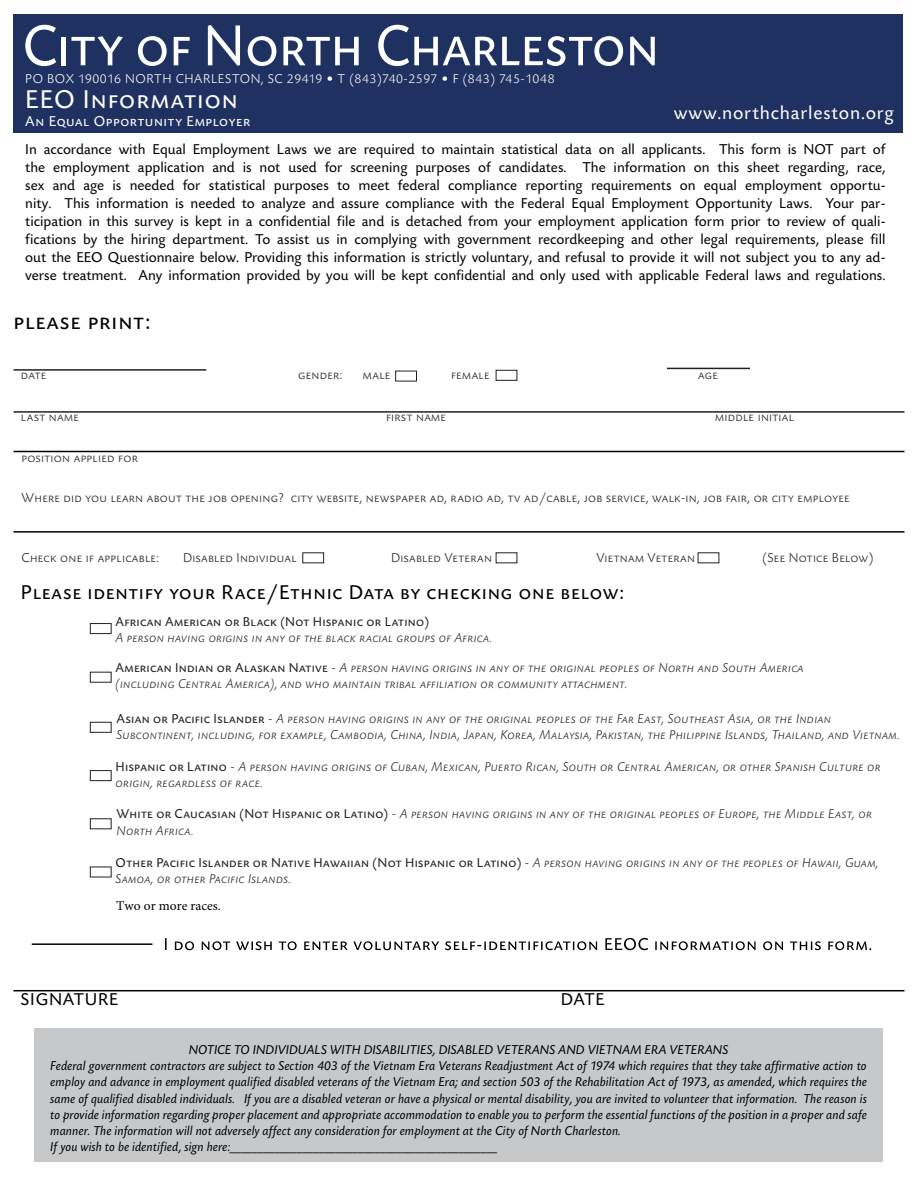
<style>
.page{position:relative;width:918px;height:1188px;background:#fff}
.page>*{position:absolute;margin:0;border:0;box-sizing:border-box;transform-origin:0 0}
.t1{font:27px "Today Sans BEFOP Reg SC";letter-spacing:.04em;color:#fff}
.t2{font:24px "Today Sans BEFOP Reg SC";letter-spacing:.04em;color:#000}
.t3{font:21px "Today Sans BEFOP Reg SC";letter-spacing:.04em;color:#000}
.t4{font:19.5px "Today Sans BEFOP";letter-spacing:.04em;color:#fff}
.t5{font:18px "Today Sans BEFOP Reg SC";letter-spacing:.04em;color:#000}
.t6{font:15px/18px "Today Sans BEFOP";color:#000;text-align:justify}
.t7{font:15px "Today Sans BEFOP Reg SC";letter-spacing:.04em;color:#fff}
.t8{font:13.5px/16.2px "Today Sans BEFOP Light Ita SC";letter-spacing:.02em;color:#231f20}
.t9{font:italic 13.5px/16.2px "Today Sans BEFOP";color:#000;text-align:justify}
.t10{font:13.5px "Today Sans BEFOP Light SC";letter-spacing:.02em;color:#231f20}
.t11{font:300 13.5px "Today Sans BEFOP";letter-spacing:.04em;color:#fff}
.t12{font:13.5px "Today Sans BEFOP Reg SC";letter-spacing:.02em;color:#231f20}
.t13{font:13.5px "Minion Pro";color:#000}
.s1{font-family:"Today Sans BEFOP Light SC";font-weight:400}
.s2{font-family:"Today Sans BEFOP Reg SC"}
.s3{font-family:"Today Sans BEFOP Light SC"}
</style>
<div class="page">
<hr style="left:14px;top:411px;width:890px;height:2px;background:#231f20">
<hr style="left:14px;top:451px;width:890px;height:1px;background:#000">
<hr style="left:14px;top:369px;width:192px;height:2px;background:#231f20">
<div style="left:35px;top:1028px;width:848px;height:134px;background:#c7c8ca"></div>
<div style="left:14px;top:14px;width:889px;height:119px;background:#1e3160"></div>
<svg style="left:25px;top:25px;width:31px;height:41px"></svg>
<hr style="left:62px;top:37px;width:4px;height:28px;background:#fff">
<svg style="left:71px;top:36px;width:52px;height:29px"></svg>
<svg style="left:138px;top:36px;width:29px;height:30px"></svg>
<svg style="left:174px;top:37px;width:16px;height:28px"></svg>
<svg style="left:208px;top:25px;width:32px;height:41px"></svg>
<svg style="left:248px;top:36px;width:28px;height:30px"></svg>
<svg style="left:283px;top:37px;width:76px;height:28px"></svg>
<svg style="left:378px;top:25px;width:245px;height:41px"></svg>
<svg style="left:630px;top:36px;width:25px;height:30px"></svg>
<div style="left:395px;top:371px;width:22px;height:10px;border:1px solid #231f20"></div>
<div style="left:496px;top:370px;width:21px;height:11px;border:1px solid #231f20"></div>
<hr style="left:667px;top:368px;width:83px;height:1px;background:#231f20">
<hr style="left:14px;top:531px;width:890px;height:2px;background:#000">
<svg style="left:165px;top:938px;width:706px;height:12px"></svg>
<hr style="left:32px;top:943px;width:120px;height:2px;background:#000">
<div style="left:90px;top:623px;width:22px;height:11px;border:1px solid #231f20"></div>
<div style="left:90px;top:722px;width:22px;height:11px;border:1px solid #231f20"></div>
<div style="left:90px;top:770px;width:22px;height:11px;border:1px solid #231f20"></div>
<hr style="left:14px;top:990px;width:890px;height:1px;background:#000">
<p class="t11" style="left:25px;top:72px;width:531px"><span class="s1">PO BOX</span> 190016 <span class="s1">NORTH CHARLESTON, SC</span> 29419 • T (843)740-2597 • F (843) 745-1048</p>
<p class="t1" style="left:25px;top:85px;width:214px">EEO Information</p>
<p class="t7" style="left:25px;top:114px;width:226px">An Equal Opportunity Employer</p>
<p class="t4" style="left:674px;top:102px;width:222px">www.northcharleston.org</p>
<p class="t6" style="left:25px;top:141px;width:862px">In accordance with Equal Employment Laws we are required to maintain statistical data on all applicants. This form is NOT part of the employment application and is not used for screening purposes of candidates. The information on this sheet regarding, race, sex and age is needed for statistical purposes to meet federal compliance reporting requirements on equal employment opportu&shy;nity. This information is needed to analyze and assure compliance with the Federal Equal Employment Opportunity Laws. Your par&shy;ticipation in this survey is kept in a confidential file and is detached from your employment application form prior to review of quali&shy;fications by the hiring department. To assist us in complying with government recordkeeping and other legal requirements, please fill out the EEO Questionnaire below. Providing this information is strictly voluntary, and refusal to provide it will not subject you to any ad&shy;verse treatment. Any information provided by you will be kept confidential and only used with applicable Federal laws and regulations.</p>
<p class="t2" style="left:14px;top:308px;width:139px">please print:</p>
<p class="t10" style="left:21px;top:368px;width:27px">date</p>
<p class="t10" style="left:298px;top:368px;width:46px">gender:</p>
<p class="t10" style="left:363px;top:368px;width:29px">male</p>
<p class="t10" style="left:451px;top:368px;width:40px">female</p>
<p class="t10" style="left:698px;top:368px;width:21px">age</p>
<p class="t10" style="left:21px;top:410px;width:59px">last name</p>
<p class="t10" style="left:386px;top:410px;width:61px">first name</p>
<p class="t10" style="left:715px;top:410px;width:80px">middle initial</p>
<p class="t10" style="left:22px;top:450px;width:118px">position applied for</p>
<p class="t10" style="left:22px;top:491px;width:830px">Where did you learn about the job opening? city website, newspaper ad, radio ad, tv ad/cable, job service, walk-in, job fair, or city employee</p>
<p class="t10" style="left:22px;top:551px;width:139px">Check one if applicable:</p>
<p class="t10" style="left:183px;top:551px;width:115px">Disabled Individual</p>
<p class="t10" style="left:391px;top:551px;width:103px">Disabled Veteran</p>
<p class="t10" style="left:597px;top:551px;width:100px">Vietnam Veteran</p>
<p class="t10" style="left:763px;top:551px;width:112px">(See Notice Below)</p>
<p class="t3" style="left:21px;top:581px;width:605px">Please identify your Race/Ethnic Data by checking one below:</p>
<p class="t12" style="left:116px;top:614px;width:315px">African American or Black (Not Hispanic or Latino)</p>
<p class="t8" style="left:116px;top:630px;width:378px">A person having origins in any of the black racial groups of Africa.</p>
<p class="t8" style="left:116px;top:660px;width:690px"><span class="s2">American Indian or Alaskan Native</span> <span class="s3">-</span> A person having origins in any of the original peoples of North and South America</p>
<p class="t8" style="left:116px;top:676px;width:513px">(including Central America), and who maintain tribal affiliation or community attachment.</p>
<p class="t8" style="left:117px;top:711px;width:716px"><span class="s2">Asian or Pacific Islander</span> <span class="s3">-</span> A person having origins in any of the original peoples of the Far East, Southeast Asia, or the Indian</p>
<p class="t8" style="left:117px;top:727px;width:785px">Subcontinent, including, for example, Cambodia, China, India, Japan, Korea, Malaysia, Pakistan, the Philippine Islands, Thailand, and Vietnam.</p>
<p class="t8" style="left:116px;top:759px;width:767px"><span class="s2">Hispanic or Latino</span> <span class="s3">-</span> A person having origins of Cuban, Mexican, Puerto Rican, South or Central American, or other Spanish Culture or origin, regardless of race.</p>
<p class="t8" style="left:117px;top:807px;width:757px"><span class="s2">White or Caucasian (Not Hispanic or Latino)</span> <span class="s3">-</span> A person having origins in any of the original peoples of Europe, the Middle East, or<br>North Africa.</p>
<p class="t8" style="left:116px;top:855px;width:765px"><span class="s2">Other Pacific Islander or Native Hawaiian (Not Hispanic or Latino)</span> <span class="s3">-</span> A person having origins in any of the peoples of Hawaii, Guam,<br>Samoa, or other Pacific Islands.</p>
<p class="t13" style="left:116px;top:896px;width:106px">Two or more races.</p>
<p class="t5" style="left:21px;top:990px;width:99px">SIGNATURE</p>
<p class="t5" style="left:561px;top:990px;width:45px">DATE</p>
<p class="t9" style="left:189px;top:1042px;width:541px">NOTICE TO INDIVIDUALS WITH DISABILITIES, DISABLED VETERANS AND VIETNAM ERA VETERANS</p>
<p class="t9" style="left:51px;top:1058px;width:818px">Federal government contractors are subject to Section 403 of the Vietnam Era Veterans Readjustment Act of 1974 which requires that they take affirmative action to employ and advance in employment qualified disabled veterans of the Vietnam Era; and section 503 of the Rehabilitation Act of 1973, as amended, which requires the same of qualified disabled individuals. If you are a disabled veteran or have a physical or mental disability, you are invited to volunteer that information. The reason is to provide information regarding proper placement and appropriate accommodation to enable you to perform the essential functions of the position in a proper and safe manner. The information will not adversely affect any consideration for employment at the City of North Charleston.</p>
<p class="t9" style="left:51px;top:1139px;width:449px">If you wish to be identified, sign here:________________________________________________</p>
</div>
